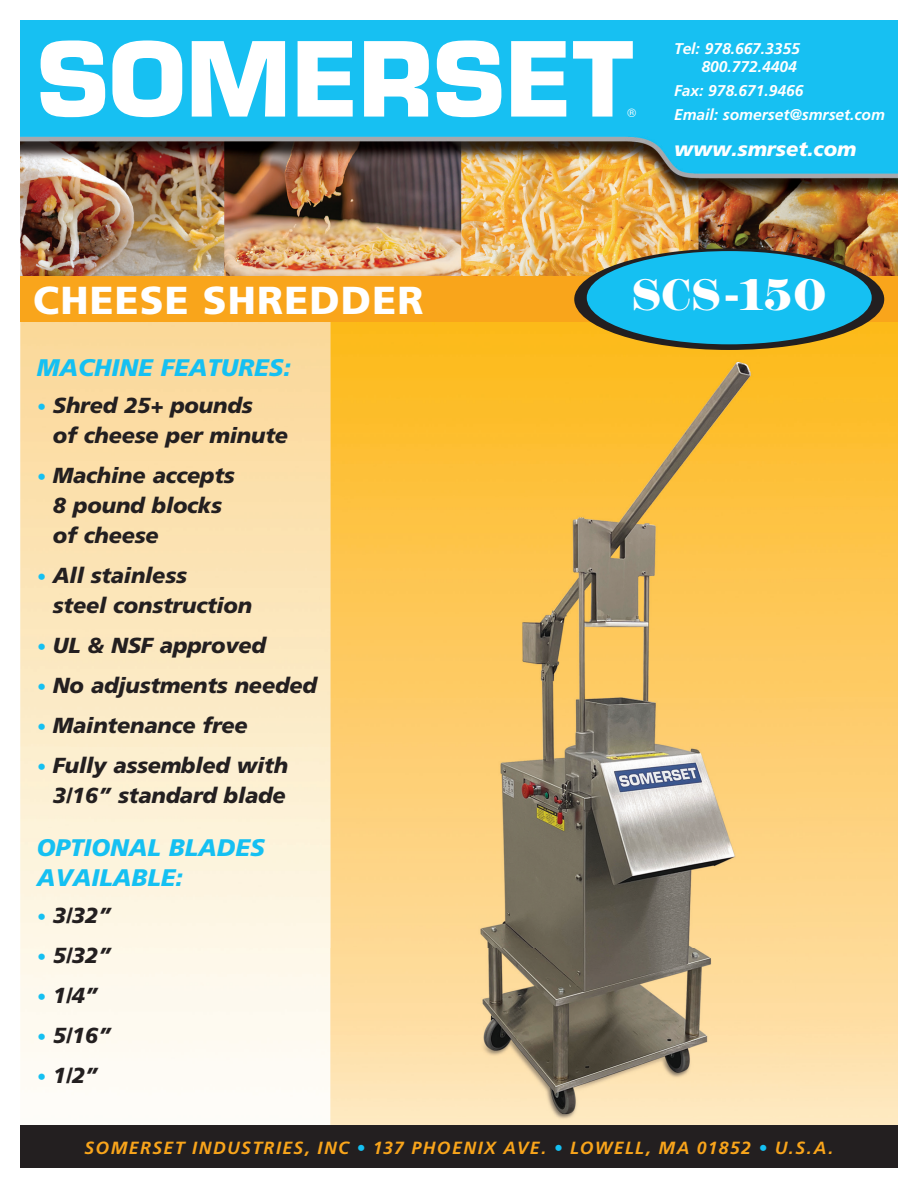
<style>
.page{position:relative;width:918px;height:1188px;background:#fff}
.page>*{position:absolute;margin:0;border:0;box-sizing:border-box;transform-origin:0 0}
.t1{font:800 45.9px "Modern No 216";letter-spacing:-.01em;color:#fff}
.t2{font:900 39px "Frutiger";letter-spacing:.03em;color:#fff}
.t3{font:italic 900 24px/30px "Frutiger";color:#15c0f2}
.t4{font:italic 900 21.75px/30px "Frutiger";letter-spacing:-.01em;color:#231f20}
.t5{font:italic 900 20.25px "Frutiger";color:#fff}
.t6{font:italic 700 17.7px "Frutiger";letter-spacing:.08em;color:#f9a51b}
.t7{font:italic 700 15.6px/18.6px "Frutiger";color:#fff;text-align:right}
.t8{font:11.7px "Helvetica";color:#fff}
.s1{font-weight:700;font-size:18px;color:#15c0f2}
.s2{color:#15c0f2}
</style>
<div class="page">
<img style="left:20px;top:321px;width:51px;height:743px">
<img style="left:71px;top:321px;width:827px;height:804px">
<img style="left:20px;top:20px;width:878px;height:256px">
<div style="left:20px;top:276px;width:878px;height:45px;background:#f9a51b"></div>
<div style="left:574px;top:249px;width:310px;height:101px;background:#231f20;border-radius:50%"></div>
<div style="left:587px;top:251px;width:285px;height:93px;background:#15c0f2;border-radius:50%"></div>
<div style="left:20px;top:1125px;width:878px;height:43px;background:#231f20"></div>
<svg style="left:40px;top:41px;width:66px;height:76px"></svg>
<svg style="left:112px;top:40px;width:70px;height:77px"></svg>
<svg style="left:192px;top:41px;width:93px;height:76px"></svg>
<svg style="left:298px;top:41px;width:55px;height:76px"></svg>
<svg style="left:364px;top:41px;width:65px;height:76px"></svg>
<svg style="left:437px;top:41px;width:65px;height:76px"></svg>
<svg style="left:511px;top:41px;width:55px;height:76px"></svg>
<svg style="left:573px;top:41px;width:60px;height:76px"></svg>
<p class="t8" style="left:628px;top:104px;width:10px">®</p>
<p class="t7" style="left:674px;top:39px;width:127px">Tel: 978.667.3355<br>800.772.4404</p>
<p class="t7" style="left:674px;top:79px;width:212px;line-height:23.9px;text-align:left">Fax: 978.671.9466<br>Email: somerset@smrset.com</p>
<p class="t5" style="left:674px;top:137px;width:184px">www.smrset.com</p>
<h2 class="t2" style="left:33px;top:276px;width:392px">CHEESE SHREDDER</h2>
<h1 class="t1" style="left:632px;top:269px;width:196px">SCS-150</h1>
<p class="t3" style="left:37px;top:352px;width:256px">MACHINE FEATURES:</p>
<p class="t4" style="left:53px;top:390px;width:237px;text-indent:-16px"><span class="s1">•</span> Shred 25+ pounds<br>of cheese per minute</p>
<p class="t4" style="left:53px;top:460px;width:183px;text-indent:-16px"><span class="s1">•</span> Machine accepts<br>8 pound blocks of cheese</p>
<p class="t4" style="left:53px;top:560px;width:201px;text-indent:-16px"><span class="s1">•</span> All stainless<br>steel construction</p>
<p class="t4" style="left:37px;top:630px;width:231px"><span class="s1">•</span> UL &amp; NSF approved</p>
<p class="t4" style="left:37px;top:670px;width:282px"><span class="s1">•</span> No adjustments needed</p>
<p class="t4" style="left:37px;top:710px;width:213px"><span class="s1">•</span> Maintenance free</p>
<p class="t4" style="left:37px;top:750px;width:253px;text-align:right"><span class="s1">•</span> Fully assembled with<br>3/16” standard blade</p>
<p class="t3" style="left:37px;top:833px;width:230px">OPTIONAL BLADES<br>AVAILABLE:</p>
<p class="t4" style="left:37px;top:900px;width:76px"><span class="s1">•</span> 3/32”</p>
<p class="t4" style="left:37px;top:940px;width:76px"><span class="s1">•</span> 5/32”</p>
<p class="t4" style="left:37px;top:980px;width:63px"><span class="s1">•</span> 1/4”</p>
<p class="t4" style="left:37px;top:1020px;width:76px"><span class="s1">•</span> 5/16”</p>
<p class="t4" style="left:37px;top:1060px;width:63px"><span class="s1">•</span> 1/2”</p>
<p class="t6" style="left:85px;top:1137px;width:750px">SOMERSET INDUSTRIES, INC <span class="s2">•</span> 137 PHOENIX AVE. <span class="s2">•</span> LOWELL, MA 01852 <span class="s2">•</span> U.S.A.</p>
</div>
